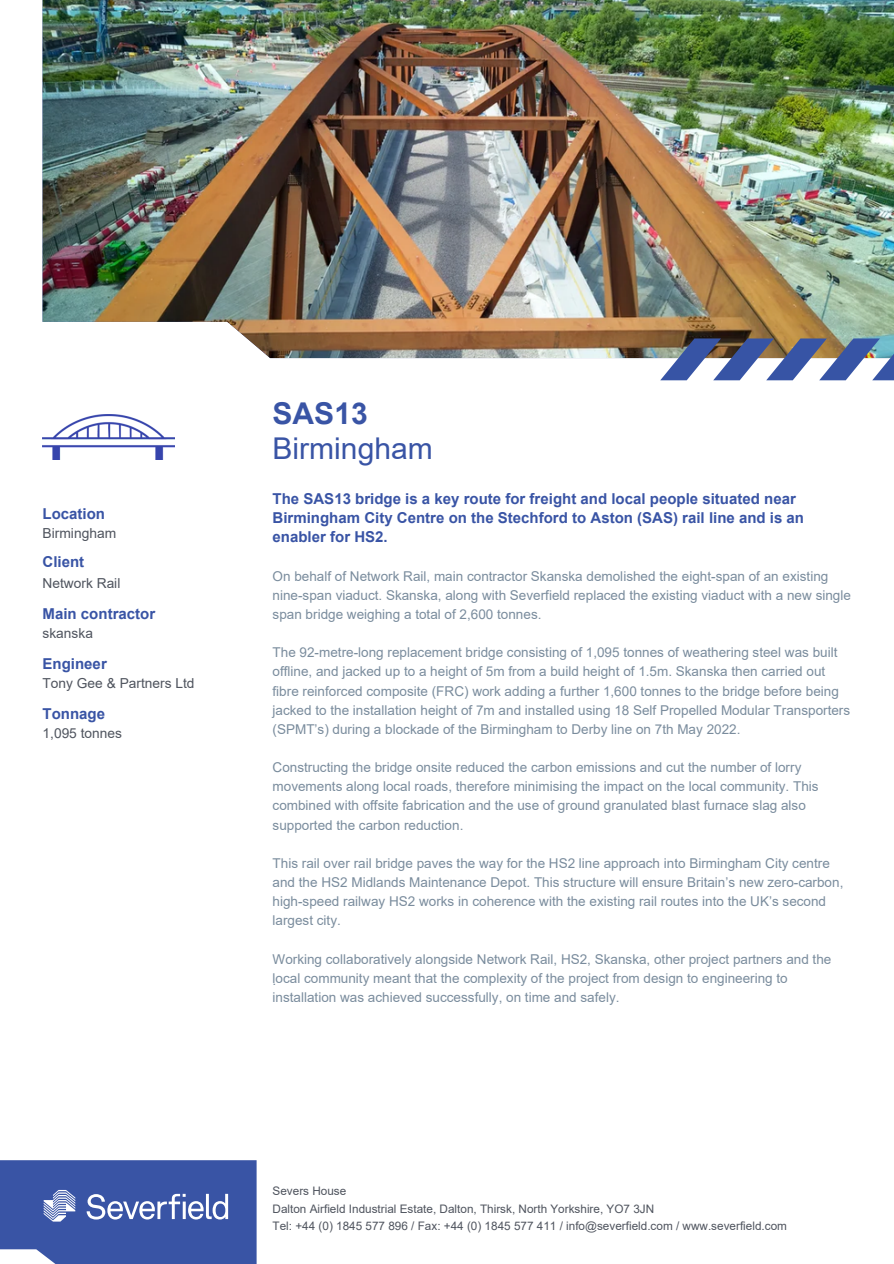
<style>
.page{position:relative;width:894px;height:1264px;background:#fff}
.page>*{position:absolute;margin:0;border:0;box-sizing:border-box;transform-origin:0 0}
.t1{font:30px "Arial";color:#3954a5}
.t2{font:700 30px "Arial";color:#3954a5}
.t3{font:700 15px/19.2px "Arial";color:#3954a5}
.t4{font:13.8px "Arial";color:#4f545e}
.t5{font:13.5px/19.2px "Arial";color:#7a8c9d}
.t6{font:11.7px "Arial";color:#4f545e}
</style>
<div class="page">
<img style="left:43px;top:0;width:850px;height:358px">
<svg style="left:0;top:1160px;width:256px;height:103px"></svg>
<svg style="left:660px;top:338px;width:233px;height:42px"></svg>
<img style="left:43px;top:414px;width:131px;height:45px">
<p class="t3" style="left:43px;top:504px;width:64px">Location</p>
<p class="t4" style="left:43px;top:525px;width:75px">Birmingham</p>
<p class="t3" style="left:43px;top:552px;width:43px">Client</p>
<p class="t4" style="left:43px;top:575px;width:79px">Network Rail</p>
<p class="t3" style="left:43px;top:604px;width:114px">Main contractor</p>
<p class="t4" style="left:43px;top:625px;width:52px">skanska</p>
<p class="t4" style="left:43px;top:675px;width:153px">Tony Gee &amp; Partners Ltd</p>
<p class="t3" style="left:43px;top:654px;width:66px">Engineer</p>
<p class="t3" style="left:43px;top:704px;width:64px">Tonnage</p>
<p class="t4" style="left:43px;top:725px;width:81px">1,095 tonnes</p>
<p class="t2" style="left:272px;top:396px;width:97px">SAS13</p>
<p class="t1" style="left:272px;top:432px;width:162px">Birmingham</p>
<p class="t3" style="left:272px;top:489px;width:533px">The SAS13 bridge is a key route for freight and local people situated near<br>Birmingham City Centre on the Stechford to Aston (SAS) rail line and is an enabler for HS2.</p>
<p class="t5" style="left:272px;top:566px;width:579px">On behalf of Network Rail, main contractor Skanska demolished the eight-span of an existing nine-span viaduct. Skanska, along with Severfield replaced the existing viaduct with a new single span bridge weighing a total of 2,600 tonnes.</p>
<p class="t5" style="left:272px;top:643px;width:579px">The 92-metre-long replacement bridge consisting of 1,095 tonnes of weathering steel was built offline, and jacked up to a height of 5m from a build height of 1.5m. Skanska then carried out fibre reinforced composite (FRC) work adding a further 1,600 tonnes to the bridge before being jacked to the installation height of 7m and installed using 18 Self Propelled Modular Transporters (SPMT’s) during a blockade of the Birmingham to Derby line on 7th May 2022.</p>
<p class="t5" style="left:272px;top:757px;width:547px">Constructing the bridge onsite reduced the carbon emissions and cut the number of lorry movements along local roads, therefore minimising the impact on the local community. This combined with offsite fabrication and the use of ground granulated blast furnace slag also supported the carbon reduction.</p>
<p class="t5" style="left:272px;top:853px;width:572px">This rail over rail bridge paves the way for the HS2 line approach into Birmingham City centre and the HS2 Midlands Maintenance Depot. This structure will ensure Britain’s new zero-carbon, high-speed railway HS2 works in coherence with the existing rail routes into the UK’s second largest city.</p>
<p class="t5" style="left:272px;top:949px;width:560px">Working collaboratively alongside Network Rail, HS2, Skanska, other project partners and the local community meant that the complexity of the project from design to engineering to installation was achieved successfully, on time and safely.</p>
<p class="t5" style="left:272px;top:970px;width:5px">.</p>
<p class="t6" style="left:272px;top:1184px;width:75px">Severs House</p>
<p class="t6" style="left:272px;top:1201px;width:383px">Dalton Airfield Industrial Estate, Dalton, Thirsk, North Yorkshire, YO7 3JN</p>
<p class="t6" style="left:272px;top:1219px;width:515px">Tel: +44 (0) 1845 577 896 / Fax: +44 (0) 1845 577 411 / info@severfield.com / www.severfield.com</p>
</div>
